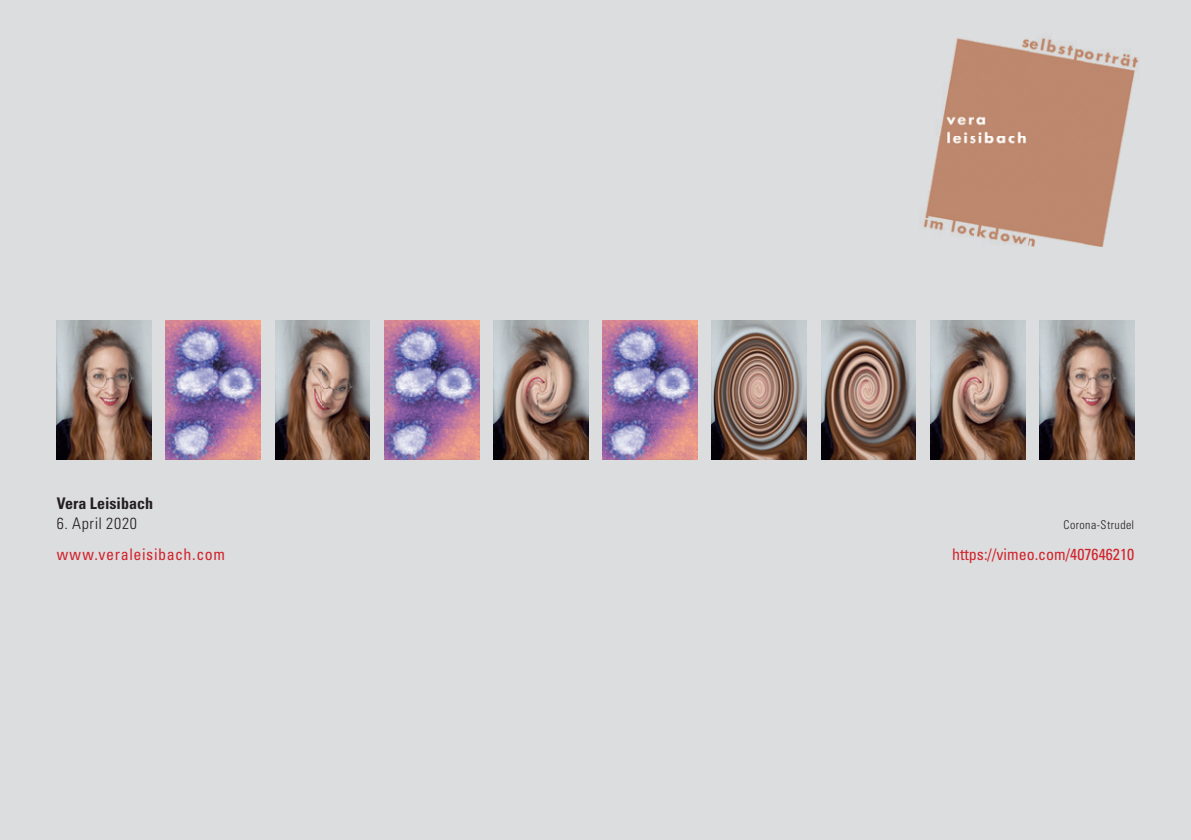
<style>
.page{position:relative;width:1191px;height:840px;background:#fff}
.page>*{position:absolute;margin:0;border:0;box-sizing:border-box;transform-origin:0 0}
.t1{font:condensed 16px "Univers";color:#d1232a}
.t2{font:condensed 16px "Univers";letter-spacing:.035em;color:#d1232a}
.t3{font:700 condensed 16px "Univers";color:#231f20}
.t4{font:300 condensed 16px "Univers";letter-spacing:.05em;color:#231f20}
.t5{font:300 condensed 12px "Univers";letter-spacing:.03em;color:#231f20}
</style>
<div class="page">
<div style="left:0;top:0;width:1191px;height:839px;background:#dcdddf"></div>
<img style="left:57px;top:320px;width:94px;height:139px">
<img style="left:1039px;top:320px;width:95px;height:139px">
<img style="left:275px;top:320px;width:95px;height:139px">
<img style="left:384px;top:320px;width:95px;height:139px">
<img style="left:821px;top:320px;width:95px;height:139px">
<img style="left:166px;top:320px;width:95px;height:139px">
<img style="left:493px;top:320px;width:95px;height:139px">
<img style="left:930px;top:320px;width:95px;height:139px">
<img style="left:712px;top:320px;width:94px;height:139px">
<img style="left:602px;top:320px;width:95px;height:139px">
<img style="left:923px;top:37px;width:216px;height:209px">
<p class="t3" style="left:57px;top:493px;width:98px">Vera Leisibach</p>
<p class="t4" style="left:57px;top:513px;width:82px">6. April 2020</p>
<p class="t2" style="left:57px;top:544px;width:170px">www.veraleisibach.com</p>
<p class="t5" style="left:1063px;top:517px;width:72px">Corona-Strudel</p>
<p class="t1" style="left:952px;top:544px;width:184px">https://vimeo.com/407646210</p>
</div>
